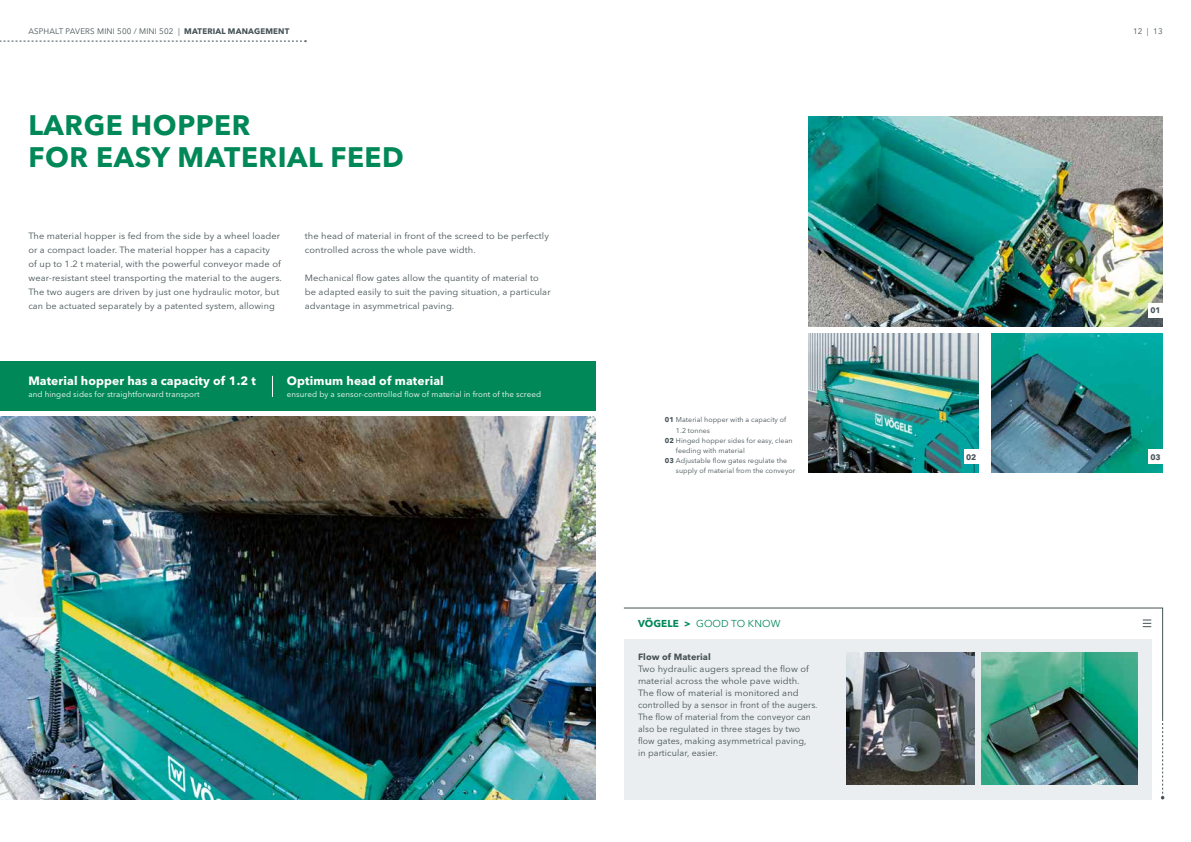
<style>
.page{position:relative;width:1191px;height:842px;background:#fff}
.page>*{position:absolute;margin:0;border:0;box-sizing:border-box;transform-origin:0 0}
.t1{font:700 28px/32px "Avenir Next LT Pro";letter-spacing:.02em;color:#008858}
.t2{font:700 12px "Avenir Next LT Pro";letter-spacing:.01em;color:#fff}
.t3{font:10px "Avenir Next LT Pro";letter-spacing:.01em;color:#008858}
.t4{font:9px/14px "Avenir Next LT Pro";letter-spacing:.01em;color:#455256}
.t5{font:700 9px "Avenir Next LT Pro";letter-spacing:.01em;color:#455256}
.t6{font:8px "Avenir Next LT Pro";letter-spacing:.01em;color:#fff}
.t7{font:8px "Avenir Next LT Pro";letter-spacing:.02em;color:#455256}
.t8{font:700 8px "Avenir Next LT Pro";color:#455256}
.t9{font:7px "Avenir Next LT Pro";letter-spacing:.01em;color:#455256}
.s1{font-weight:700}
</style>
<div class="page">
<div style="left:0;top:361px;width:595px;height:50px;background:#008858"></div>
<svg style="left:272px;top:376px;width:1px;height:21px"></svg>
<div style="left:624px;top:638px;width:527px;height:161px;background:#ebeef0"></div>
<svg style="left:623px;top:607px;width:540px;height:112px"></svg>
<svg style="left:1160px;top:719px;width:4px;height:80px"></svg>
<svg style="left:1142px;top:620px;width:9px;height:7px"></svg>
<img style="left:846px;top:653px;width:128px;height:132px">
<img style="left:981px;top:653px;width:156px;height:132px">
<img style="left:0;top:417px;width:595px;height:382px">
<svg style="left:0;top:40px;width:307px;height:2px"></svg>
<img style="left:808px;top:116px;width:354px;height:210px">
<div style="left:1148px;top:303px;width:14px;height:14px;background:#fff"></div>
<img style="left:808px;top:334px;width:170px;height:138px">
<div style="left:964px;top:450px;width:14px;height:14px;background:#fff"></div>
<img style="left:991px;top:334px;width:171px;height:138px">
<div style="left:1148px;top:450px;width:14px;height:14px;background:#fff"></div>
<p class="t7" style="left:28px;top:27px;width:262px">ASPHALT PAVERS MINI 500 / MINI 502 | <span class="s1">MATERIAL MANAGEMENT</span></p>
<h1 class="t1" style="left:28px;top:108px;width:377px">LARGE HOPPER<br>FOR EASY MATERIAL FEED</h1>
<p class="t4" style="left:28px;top:229px;width:255px">The material hopper is fed from the side by a wheel loader or a compact loader. The material hopper has a capacity<br>of up to 1.2 t material, with the powerful conveyor made of wear-resistant steel transporting the material to the augers.<br>The two augers are driven by just one hydraulic motor, but can be actuated separately by a patented system, allowing</p>
<p class="t4" style="left:305px;top:229px;width:245px">the head of material in front of the screed to be perfectly controlled across the whole pave width.</p>
<p class="t4" style="left:305px;top:271px;width:247px">Mechanical flow gates allow the quantity of material to be adapted easily to suit the paving situation, a particular advantage in asymmetrical paving.</p>
<h2 class="t2" style="left:28px;top:373px;width:229px">Material hopper has a capacity of 1.2 t</h2>
<p class="t6" style="left:28px;top:389px;width:173px">and hinged sides for straightforward transport</p>
<h2 class="t2" style="left:287px;top:373px;width:158px">Optimum head of material</h2>
<p class="t6" style="left:287px;top:389px;width:256px">ensured by a sensor-controlled flow of material in front of the screed</p>
<p class="t9" style="left:665px;top:416px;width:123px"><span class="s1">01</span> Material hopper with a capacity of</p>
<p class="t9" style="left:676px;top:426px;width:36px">1.2 tonnes</p>
<p class="t9" style="left:665px;top:436px;width:129px"><span class="s1">02</span> Hinged hopper sides for easy, clean</p>
<p class="t9" style="left:676px;top:446px;width:70px">feeding with material</p>
<p class="t9" style="left:665px;top:456px;width:124px"><span class="s1">03</span> Adjustable flow gates regulate the</p>
<p class="t9" style="left:676px;top:466px;width:121px">supply of material from the conveyor</p>
<p class="t3" style="left:638px;top:618px;width:144px"><span class="s1">VÖGELE &gt;</span> GOOD TO KNOW</p>
<p class="t5" style="left:638px;top:651px;width:74px">Flow of Material</p>
<p class="t4" style="left:638px;top:662px;width:181px;line-height:12px">Two hydraulic augers spread the flow of material across the whole pave width.<br>The flow of material is monitored and controlled by a sensor in front of the augers.<br>The flow of material from the conveyor can also be regulated in three stages by two flow gates, making asymmetrical paving,<br>in particular, easier.</p>
<p class="t7" style="left:1133px;top:27px;width:31px">12 | 13</p>
<p class="t8" style="left:1150px;top:306px;width:12px">01</p>
<p class="t8" style="left:966px;top:452px;width:12px">02</p>
<p class="t8" style="left:1150px;top:452px;width:12px">03</p>
</div>
